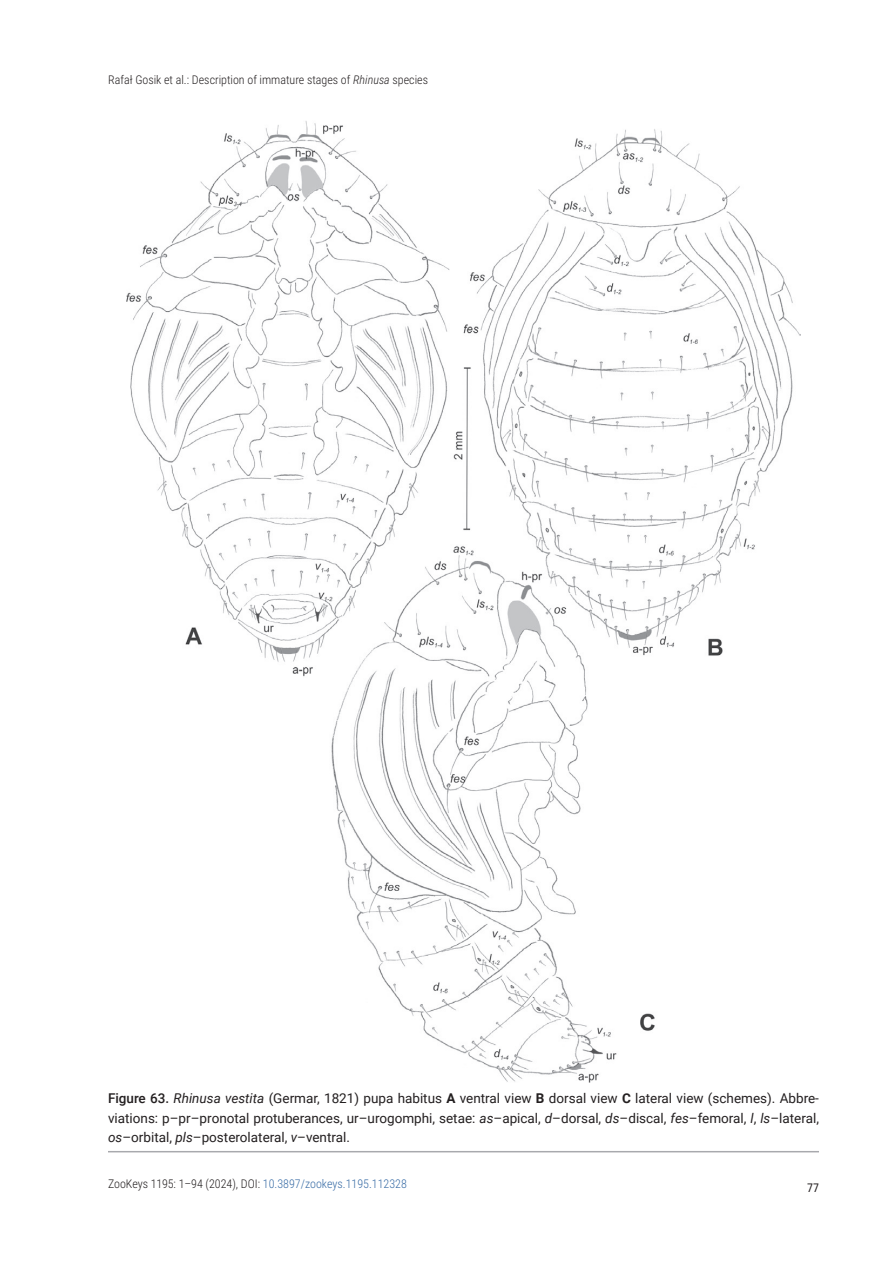
<style>
.page{position:relative;width:893px;height:1263px;background:#fff}
.page>*{position:absolute;margin:0;border:0;box-sizing:border-box;transform-origin:0 0}
.t1{font:13.5px/19.8px "Roboto";color:#231f20;text-align:justify}
.t2{font:300 12px "Roboto Condensed";color:#231f20}
.t3{font:12px "Roboto Condensed";color:#231f20}
.s1{font-style:italic}
.s2{font-weight:500}
.s3{font-weight:700}
.s4{color:#376ba5}
</style>
<div class="page">
<img style="left:126px;top:121px;width:675px;height:961px">
<hr style="left:108px;top:1151px;width:711px;height:1px;background:#a8a9ad">
<p class="t2" style="left:108px;top:71px;width:321px">Rafał Gosik et al.: Description of immature stages of <span class="s1">Rhinusa</span> species</p>
<p class="t1" style="left:108px;top:1087px;width:712px"><span class="s2">Figure 63.</span> <span class="s1">Rhinusa vestita</span> (Germar, 1821) pupa habitus <span class="s3">A</span> ventral view <span class="s3">B</span> dorsal view <span class="s3">C</span> lateral view (schemes). Abbre&shy;viations: p–pr–pronotal protuberances, ur–urogomphi, setae: <span class="s1">as</span>–apical, <span class="s1">d</span>–dorsal, <span class="s1">ds</span>–discal, <span class="s1">fes</span>–femoral, <span class="s1">l</span>, <span class="s1">ls</span>–lateral, <span class="s1">os</span>–orbital, <span class="s1">pls</span>–posterolateral, <span class="s1">v</span>–ventral.</p>
<p class="t2" style="left:108px;top:1175px;width:300px">ZooKeys 1195: 1–94 (2024), DOI: <span class="s4">10.3897/zookeys.1195.112328</span></p>
<p class="t3" style="left:807px;top:1179px;width:13px">77</p>
</div>
